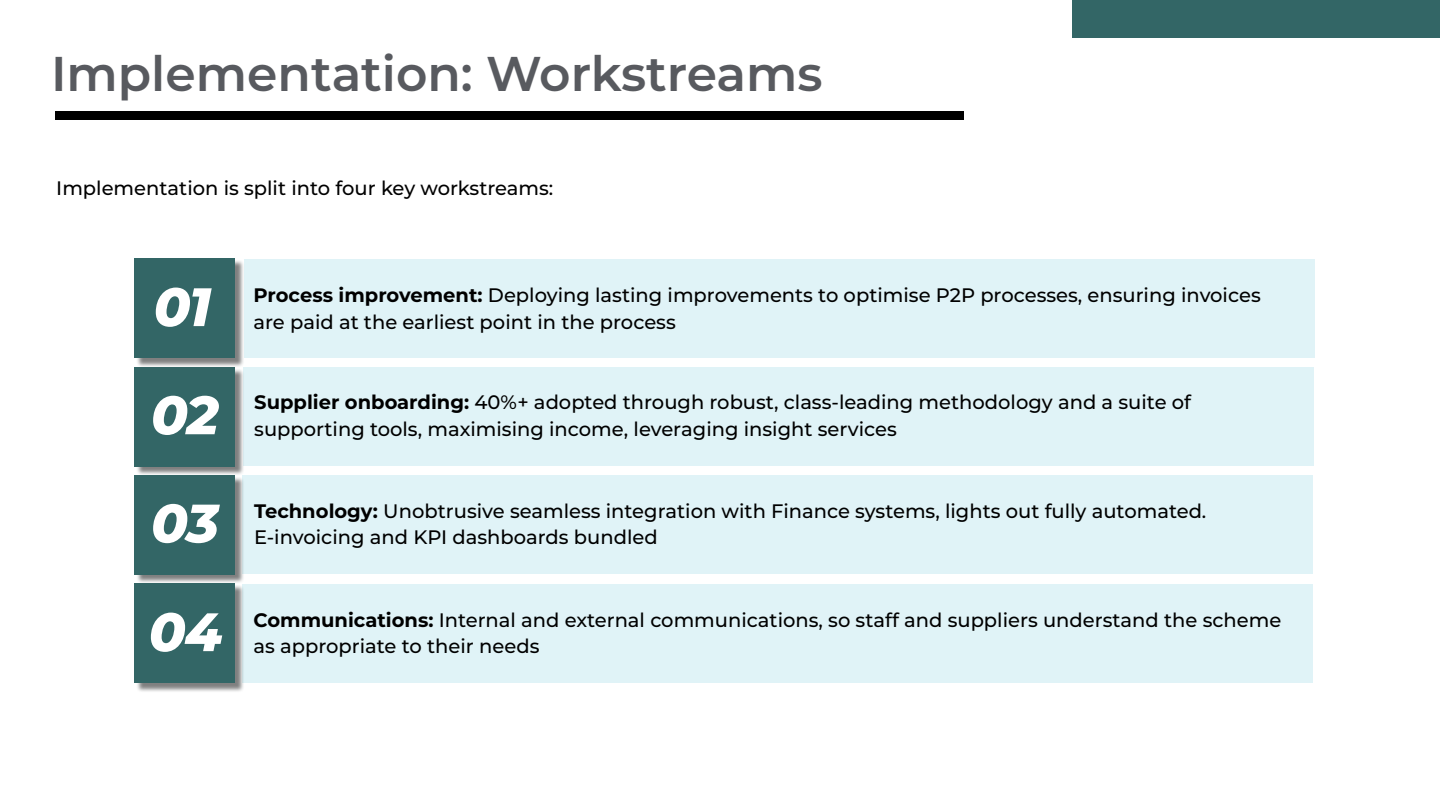
<style>
.page{position:relative;width:1440px;height:810px;background:#fff}
.page>*{position:absolute;margin:0;border:0;box-sizing:border-box;transform-origin:0 0}
.t1{font:italic 800 54px "Montserrat";letter-spacing:-.03em;color:#fff}
.t2{font:600 48.75px "Montserrat";color:#585a5f}
.t3{font:500 19.5px "Montserrat";color:#000}
.s1{font-weight:700}
</style>
<div class="page">
<div style="left:55px;top:111px;width:909px;height:9px;background:#000"></div>
<div style="left:244px;top:259px;width:1071px;height:99px;background:#e0f3f7"></div>
<div style="left:135px;top:260px;width:109px;height:108px;background:#000;opacity:.5"></div>
<div style="left:134px;top:259px;width:101px;height:99px;background:#366"></div>
<div style="left:243px;top:367px;width:1071px;height:99px;background:#e0f3f7"></div>
<div style="left:135px;top:368px;width:109px;height:108px;background:#000;opacity:.5"></div>
<div style="left:134px;top:367px;width:101px;height:99px;background:#366"></div>
<div style="left:243px;top:475px;width:1070px;height:99px;background:#e0f3f7"></div>
<div style="left:135px;top:476px;width:109px;height:108px;background:#000;opacity:.5"></div>
<div style="left:134px;top:475px;width:101px;height:100px;background:#366"></div>
<div style="left:242px;top:584px;width:1071px;height:99px;background:#e0f3f7"></div>
<div style="left:135px;top:585px;width:109px;height:108px;background:#000;opacity:.5"></div>
<div style="left:134px;top:584px;width:101px;height:99px;background:#366"></div>
<div style="left:1072px;top:0;width:368px;height:38px;background:#366"></div>
<h2 class="t2" style="left:51px;top:39px;width:773px">Implementation: Workstreams</h2>
<p class="t3" style="left:56px;top:174px;width:499px">Implementation is split into four key workstreams:</p>
<h1 class="t1" style="left:154px;top:267px;width:59px">01</h1>
<p class="t3" style="left:254px;top:282px;width:1009px"><span class="s1">Process improvement:</span> Deploying lasting improvements to optimise P2P processes, ensuring invoices</p>
<p class="t3" style="left:254px;top:308px;width:424px">are paid at the earliest point in the process</p>
<h1 class="t1" style="left:151px;top:376px;width:69px">02</h1>
<p class="t3" style="left:254px;top:389px;width:938px"><span class="s1">Supplier onboarding:</span> 40%+ adopted through robust, class-leading methodology and a suite of</p>
<p class="t3" style="left:254px;top:415px;width:644px">supporting tools, maximising income, leveraging insight services</p>
<h1 class="t1" style="left:151px;top:484px;width:69px">03</h1>
<p class="t3" style="left:254px;top:498px;width:954px"><span class="s1">Technology:</span> Unobtrusive seamless integration with Finance systems, lights out fully automated.</p>
<p class="t3" style="left:254px;top:524px;width:405px">E-invoicing and KPI dashboards bundled</p>
<h1 class="t1" style="left:149px;top:592px;width:75px">04</h1>
<p class="t3" style="left:254px;top:606px;width:1029px"><span class="s1">Communications:</span> Internal and external communications, so staff and suppliers understand the scheme</p>
<p class="t3" style="left:254px;top:633px;width:287px">as appropriate to their needs</p>
</div>
